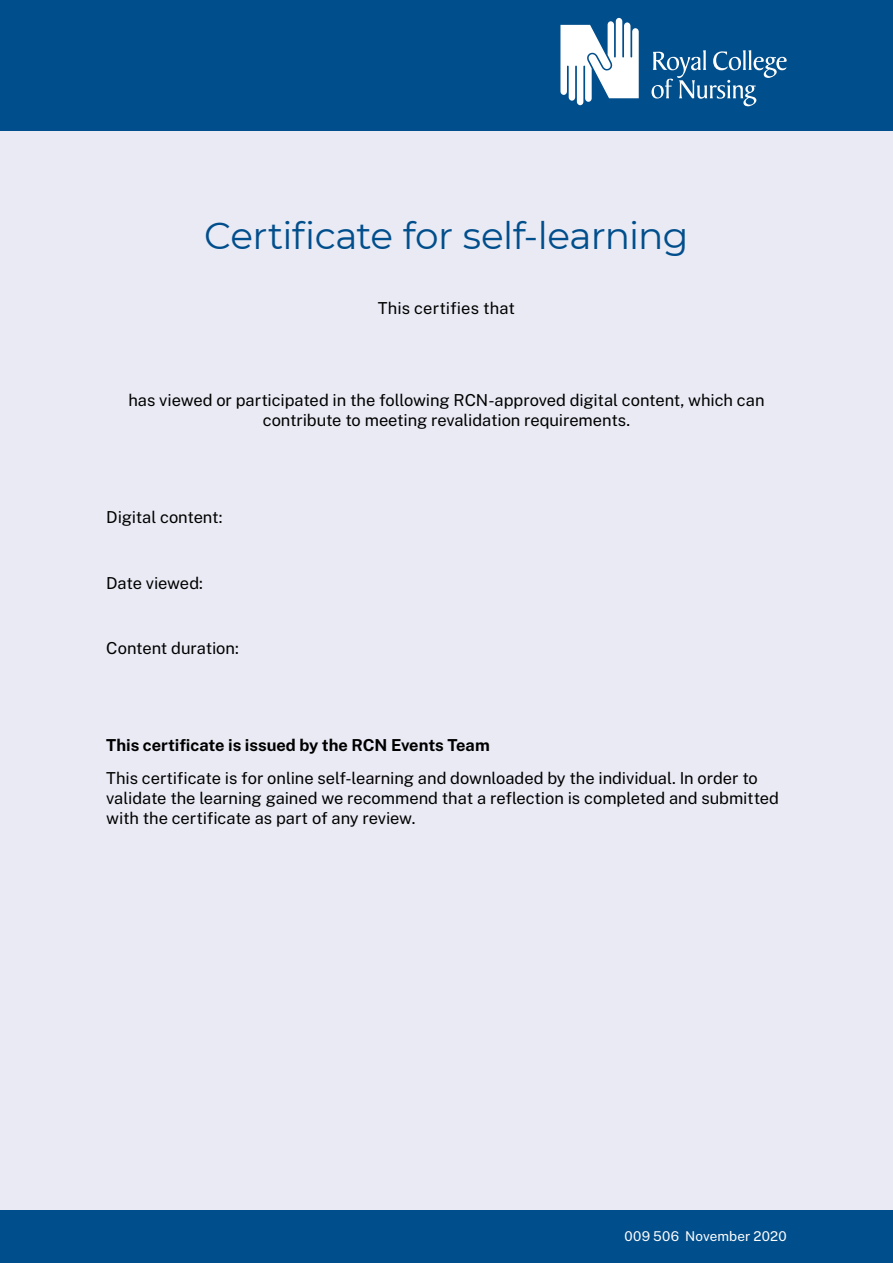
<style>
.page{position:relative;width:893px;height:1263px;background:#e9eaf4}
.page>*{position:absolute;margin:0;border:0;box-sizing:border-box;transform-origin:0 0}
.t1{font:37.5px "Montserrat";letter-spacing:-.015em;color:#014e8c}
.t2{font:16.5px/19.8px "Public Sans";letter-spacing:-.005em;color:#000;text-align:center}
.t3{font:700 16.5px "Public Sans";letter-spacing:-.005em;color:#000}
.t4{font:13.5px "Public Sans";letter-spacing:.01em;color:#fff}
</style>
<div class="page">
<div style="left:0;top:1210px;width:893px;height:53px;background:#014e8c"></div>
<div style="left:0;top:0;width:893px;height:131px;background:#014e8c"></div>
<svg style="left:651px;top:50px;width:136px;height:56px"></svg>
<svg style="left:560px;top:18px;width:79px;height:87px"></svg>
<h1 class="t1" style="left:204px;top:210px;width:486px">Certificate for self-learning</h1>
<p class="t2" style="left:378px;top:297px;width:139px">This certifies that</p>
<p class="t2" style="left:128px;top:389px;width:638px">has viewed or participated in the following RCN-approved digital content, which can contribute to meeting revalidation requirements.</p>
<p class="t2" style="left:106px;top:507px;width:118px">Digital content:</p>
<p class="t2" style="left:106px;top:572px;width:98px">Date viewed:</p>
<p class="t2" style="left:106px;top:637px;width:134px">Content duration:</p>
<p class="t3" style="left:106px;top:733px;width:385px">This certificate is issued by the RCN Events Team</p>
<p class="t2" style="left:106px;top:767px;width:674px;text-align:left">This certificate is for online self-learning and downloaded by the individual. In order to validate the learning gained we recommend that a reflection is completed and submitted with the certificate as part of any review.</p>
<p class="t4" style="left:624px;top:1226px;width:164px">009 506 November 2020</p>
</div>
